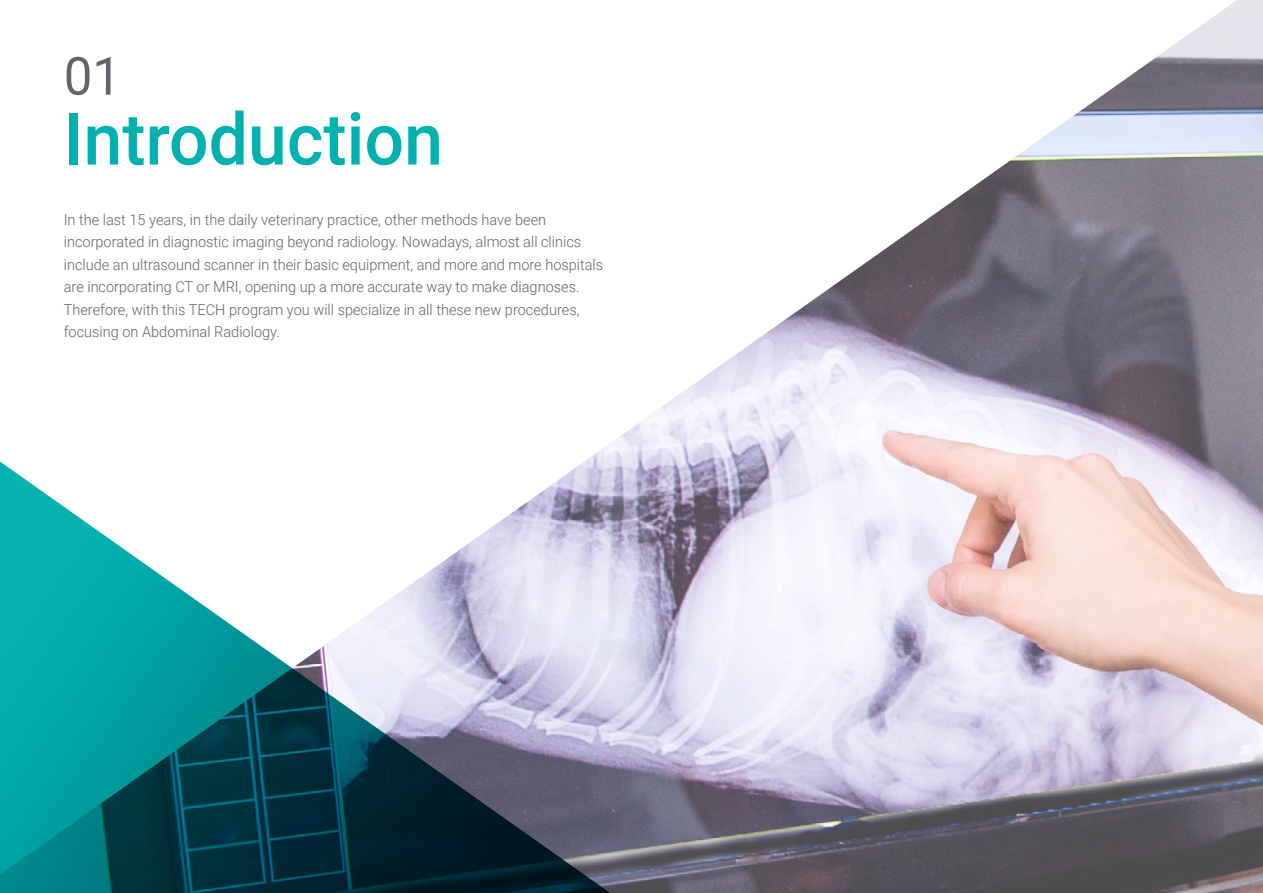
<style>
.page{position:relative;width:1263px;height:893px;background:#fff}
.page>*{position:absolute;margin:0;border:0;box-sizing:border-box;transform-origin:0 0}
.t1{font:500 72px "Roboto";color:#00b2af}
.t2{font:52.5px "Roboto";color:#61646a}
.t3{font:300 15px/22.5px "Roboto";color:#61646a}
</style>
<div class="page">
<img style="left:607px;top:0;width:656px;height:893px">
<svg style="left:0;top:446px;width:640px;height:447px"></svg>
<h2 class="t2" style="left:64px;top:39px;width:59px">01</h2>
<h1 class="t1" style="left:64px;top:89px;width:381px">Introduction</h1>
<p class="t3" style="left:64px;top:208px;width:541px">In the last 15 years, in the daily veterinary practice, other methods have been incorporated in diagnostic imaging beyond radiology. Nowadays, almost all clinics include an ultrasound scanner in their basic equipment, and more and more hospitals are incorporating CT or MRI, opening up a more accurate way to make diagnoses.<br>Therefore, with this TECH program you will specialize in all these new procedures, focusing on Abdominal Radiology.</p>
</div>
